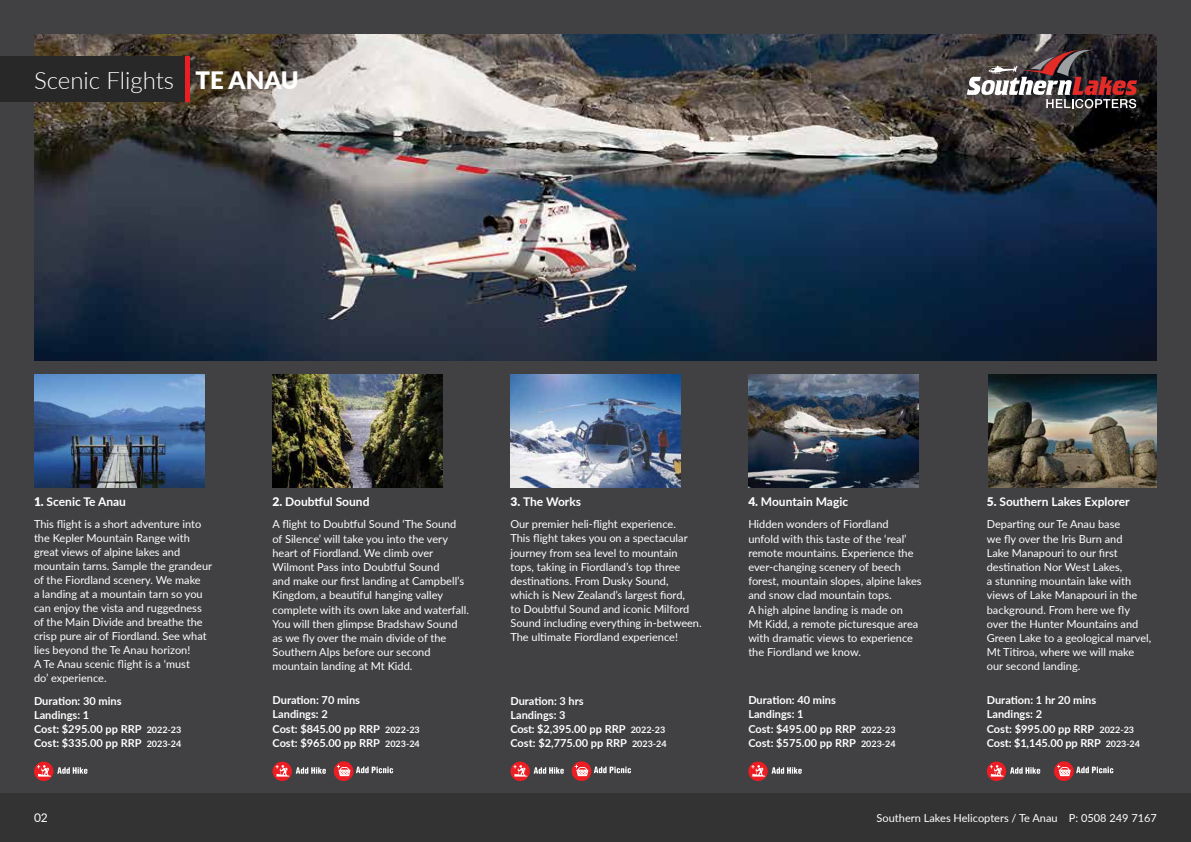
<style>
.page{position:relative;width:1191px;height:842px;background:#414042}
.page>*{position:absolute;margin:0;border:0;box-sizing:border-box;transform-origin:0 0}
.t1{font:300 24px "Lato";color:#fff}
.t2{font:900 24px "Lato";color:#fff}
.t3{font:700 12px "Lato";color:#fff}
.t4{font:12px "Lato";color:#fff}
.t5{font:11px/14.2px "Lato";color:#fff}
.t6{font:700 11px/14.2px "Lato";color:#fff}
.s1{font-weight:900}
.s2{font-size:9px}
</style>
<div class="page">
<img style="left:34px;top:34px;width:1123px;height:326px">
<div style="left:0;top:794px;width:1191px;height:48px;background:#333334"></div>
<div style="left:0;top:57px;width:190px;height:45px;background:#292829"></div>
<hr style="left:186px;top:57px;width:4px;height:45px;background:#ed1d24">
<img style="left:34px;top:374px;width:170px;height:114px">
<svg style="left:57px;top:767px;width:30px;height:7px"></svg>
<svg style="left:34px;top:762px;width:19px;height:19px"></svg>
<svg style="left:37px;top:765px;width:14px;height:11px"></svg>
<img style="left:748px;top:374px;width:170px;height:113px">
<svg style="left:771px;top:767px;width:30px;height:7px"></svg>
<svg style="left:748px;top:762px;width:19px;height:19px"></svg>
<svg style="left:751px;top:765px;width:14px;height:11px"></svg>
<img style="left:272px;top:374px;width:170px;height:114px">
<svg style="left:296px;top:767px;width:30px;height:7px"></svg>
<svg style="left:272px;top:762px;width:20px;height:19px"></svg>
<svg style="left:275px;top:765px;width:14px;height:11px"></svg>
<svg style="left:334px;top:761px;width:19px;height:20px"></svg>
<svg style="left:337px;top:765px;width:13px;height:11px"></svg>
<svg style="left:356px;top:767px;width:37px;height:6px"></svg>
<img style="left:510px;top:374px;width:170px;height:114px">
<svg style="left:533px;top:767px;width:31px;height:7px"></svg>
<svg style="left:510px;top:762px;width:20px;height:19px"></svg>
<svg style="left:513px;top:765px;width:14px;height:11px"></svg>
<svg style="left:572px;top:761px;width:19px;height:20px"></svg>
<svg style="left:575px;top:765px;width:13px;height:11px"></svg>
<svg style="left:594px;top:767px;width:37px;height:6px"></svg>
<img style="left:988px;top:374px;width:169px;height:113px">
<svg style="left:1010px;top:767px;width:30px;height:7px"></svg>
<svg style="left:986px;top:762px;width:20px;height:19px"></svg>
<svg style="left:990px;top:765px;width:13px;height:11px"></svg>
<svg style="left:1054px;top:761px;width:19px;height:20px"></svg>
<svg style="left:1057px;top:765px;width:13px;height:11px"></svg>
<svg style="left:1076px;top:767px;width:37px;height:6px"></svg>
<svg style="left:967px;top:48px;width:170px;height:60px"></svg>
<h1 class="t1" style="left:34px;top:64px;width:142px">Scenic Flights</h1>
<h1 class="t2" style="left:195px;top:63px;width:105px">TE ANAU</h1>
<p class="t3" style="left:34px;top:493px;width:94px"><span class="s1">1.</span> Scenic Te Anau</p>
<p class="t5" style="left:34px;top:517px;width:180px">This flight is a short adventure into the Kepler Mountain Range with great views of alpine lakes and mountain tarns. Sample the grandeur of the Fiordland scenery. We make<br>a landing at a mountain tarn so you can enjoy the vista and ruggedness of the Main Divide and breathe the crisp pure air of Fiordland. See what lies beyond the Te Anau horizon!<br>A Te Anau scenic flight is a ‘must<br>do’ experience.</p>
<p class="t6" style="left:34px;top:693px;width:149px">Duration: 30 mins<br>Landings: 1<br>Cost: $295.00 pp RRP <span class="s2">2022-23<br></span>Cost: $335.00 pp RRP <span class="s2">2023-24</span></p>
<p class="t4" style="left:34px;top:809px;width:15px">02</p>
<p class="t3" style="left:272px;top:493px;width:98px"><span class="s1">2.</span> Doubtful Sound</p>
<p class="t5" style="left:272px;top:517px;width:198px">A flight to Doubtful Sound ‘The Sound of Silence’ will take you into the very heart of Fiordland. We climb over Wilmont Pass into Doubtful Sound<br>and make our first landing at Campbell’s Kingdom, a beautiful hanging valley complete with its own lake and waterfall.<br>You will then glimpse Bradshaw Sound as we fly over the main divide of the Southern Alps before our second mountain landing at Mt Kidd.</p>
<p class="t6" style="left:272px;top:693px;width:149px">Duration: 70 mins<br>Landings: 2<br>Cost: $845.00 pp RRP <span class="s2">2022-23<br></span>Cost: $965.00 pp RRP <span class="s2">2023-24</span></p>
<p class="t3" style="left:510px;top:493px;width:72px"><span class="s1">3.</span> The Works</p>
<p class="t5" style="left:510px;top:517px;width:193px">Our premier heli-flight experience.<br>This flight takes you on a spectacular journey from sea level to mountain tops, taking in Fiordland’s top three destinations. From Dusky Sound,<br>which is New Zealand’s largest fiord,<br>to Doubtful Sound and iconic Milford Sound including everything in-between.<br>The ultimate Fiordland experience!</p>
<p class="t6" style="left:510px;top:693px;width:158px">Duration: 3 hrs<br>Landings: 3<br>Cost: $2,395.00 pp RRP <span class="s2">2022-23<br></span>Cost: $2,775.00 pp RRP <span class="s2">2023-24</span></p>
<p class="t3" style="left:748px;top:493px;width:101px"><span class="s1">4.</span> Mountain Magic</p>
<p class="t5" style="left:748px;top:517px;width:175px">Hidden wonders of Fiordland unfold with this taste of the ‘real’ remote mountains. Experience the ever-changing scenery of beech forest, mountain slopes, alpine lakes and snow clad mountain tops.<br>A high alpine landing is made on<br>Mt Kidd, a remote picturesque area with dramatic views to experience the Fiordland we know.</p>
<p class="t6" style="left:748px;top:693px;width:149px">Duration: 40 mins<br>Landings: 1<br>Cost: $495.00 pp RRP <span class="s2">2022-23<br></span>Cost: $575.00 pp RRP <span class="s2">2023-24</span></p>
<p class="t3" style="left:986px;top:493px;width:144px"><span class="s1">5.</span> Southern Lakes Explorer</p>
<p class="t5" style="left:986px;top:517px;width:166px">Departing our Te Anau base<br>we fly over the Iris Burn and<br>Lake Manapouri to our first destination Nor West Lakes,<br>a stunning mountain lake with views of Lake Manapouri in the background. From here we fly over the Hunter Mountains and<br>Green Lake to a geological marvel,<br>Mt Titiroa, where we will make our second landing.</p>
<p class="t6" style="left:986px;top:693px;width:155px">Duration: 1 hr 20 mins<br>Landings: 2<br>Cost: $995.00 pp RRP <span class="s2">2022-23<br></span>Cost: $1,145.00 pp RRP <span class="s2">2023-24</span></p>
<p class="t5" style="left:876px;top:810px;width:282px">Southern Lakes Helicopters / Te Anau P: 0508 249 7167</p>
</div>
